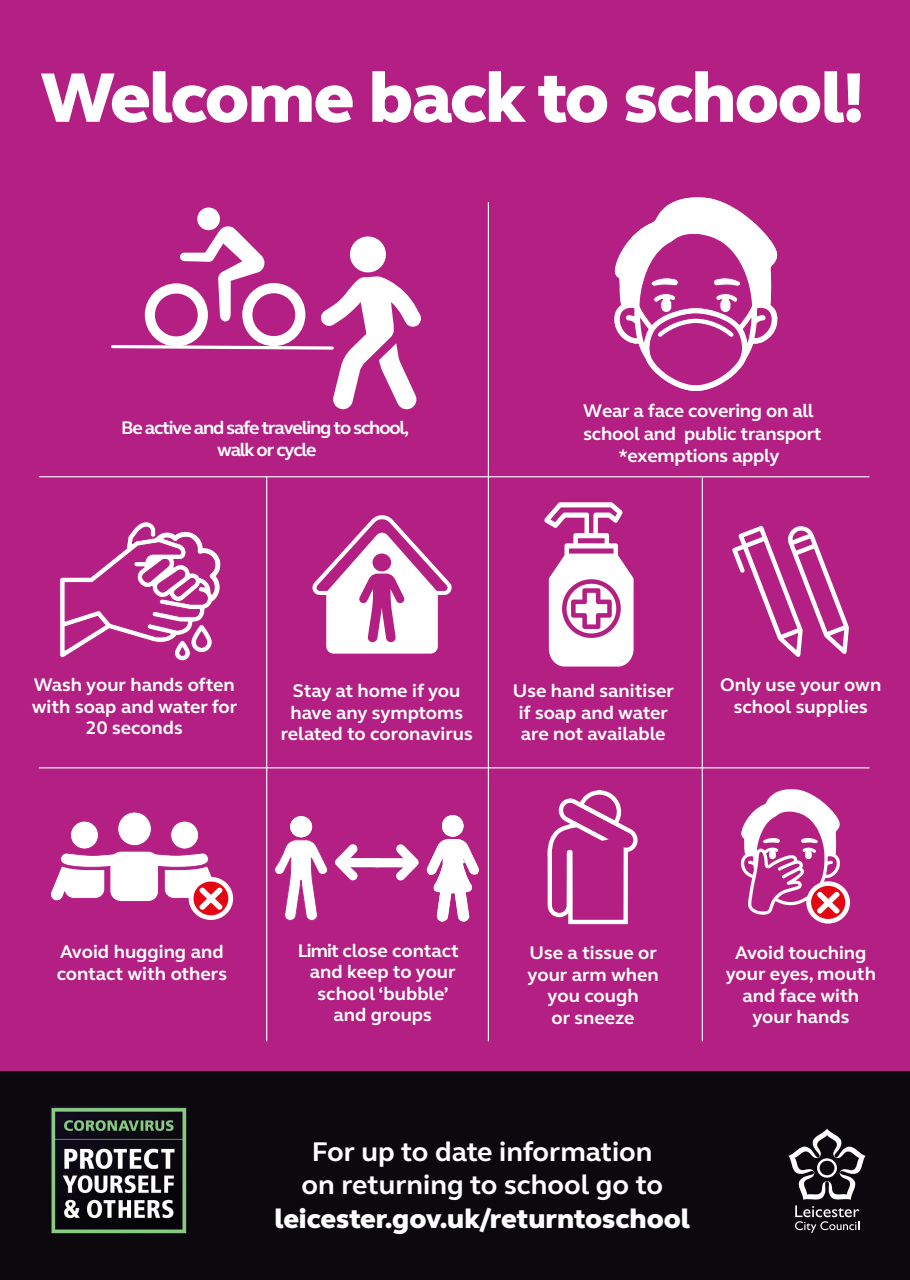
<style>
.page{position:relative;width:910px;height:1280px;background:#b31f82}
.page>*{position:absolute;margin:0;border:0;box-sizing:border-box;transform-origin:0 0}
.t1{font:800 71.85px "FS Elliot";letter-spacing:-.02em;color:#fff}
.t2{font:700 27.75px/33.3px "FS Elliot";color:#fff;text-align:center}
.t3{font:800 27.75px "FS Elliot";color:#fff}
.t4{font:700 18.75px/21.5px "FS Elliot";color:#fff;text-align:center}
.t5{font:700 18.75px/22.5px "FS Elliot";letter-spacing:-.065em;color:#fff;text-align:center}
</style>
<div class="page">
<div style="left:0;top:1071px;width:910px;height:209px;background:#0b090e"></div>
<img style="left:51px;top:1107px;width:136px;height:127px">
<svg style="left:788px;top:1129px;width:77px;height:104px"></svg>
<svg style="left:111px;top:207px;width:310px;height:202px"></svg>
<svg style="left:614px;top:197px;width:164px;height:194px"></svg>
<svg style="left:60px;top:522px;width:161px;height:139px"></svg>
<svg style="left:312px;top:515px;width:140px;height:139px"></svg>
<div style="left:372px;top:553px;width:19px;height:18px;background:#b31f82;border-radius:50%"></div>
<svg style="left:544px;top:502px;width:90px;height:164px"></svg>
<svg style="left:732px;top:526px;width:117px;height:131px"></svg>
<svg style="left:741px;top:789px;width:109px;height:134px"></svg>
<hr style="left:39px;top:476px;width:830px;height:1px;background:#fff">
<hr style="left:39px;top:767px;width:830px;height:1px;background:#fff">
<hr style="left:266px;top:477px;width:1px;height:564px;background:#fff">
<hr style="left:488px;top:202px;width:1px;height:839px;background:#fff">
<hr style="left:702px;top:478px;width:1px;height:563px;background:#fff">
<svg style="left:547px;top:790px;width:91px;height:135px"></svg>
<svg style="left:426px;top:815px;width:53px;height:107px"></svg>
<svg style="left:274px;top:816px;width:54px;height:105px"></svg>
<div style="left:290px;top:816px;width:22px;height:21px;background:#fff;border-radius:50%"></div>
<svg style="left:335px;top:844px;width:84px;height:36px"></svg>
<div style="left:118px;top:812px;width:33px;height:34px;background:#fff;border-radius:50%"></div>
<div style="left:117px;top:812px;width:35px;height:34px;border:1px solid #b31f82;border-radius:50%"></div>
<div style="left:171px;top:821px;width:28px;height:28px;background:#fff;border-radius:50%"></div>
<div style="left:170px;top:821px;width:29px;height:28px;border:1px solid #b31f82;border-radius:50%"></div>
<div style="left:70px;top:821px;width:28px;height:28px;background:#fff;border-radius:50%"></div>
<div style="left:70px;top:821px;width:29px;height:28px;border:1px solid #b31f82;border-radius:50%"></div>
<svg style="left:50px;top:851px;width:183px;height:69px"></svg>
<h1 class="t1" style="left:41px;top:49px;width:825px">Welcome back to school!</h1>
<p class="t5" style="left:121px;top:416px;width:289px">Be active and safe traveling to school, walk or cycle</p>
<p class="t4" style="left:583px;top:399px;width:240px;line-height:22.5px">Wear a face covering on all school and public transport *exemptions apply</p>
<p class="t4" style="left:32px;top:674px;width:207px">Wash your hands often with soap and water for<br>20 seconds</p>
<p class="t4" style="left:281px;top:680px;width:194px">Stay at home if you have any symptoms related to coronavirus</p>
<p class="t4" style="left:513px;top:680px;width:163px">Use hand sanitiser if soap and water are not available</p>
<p class="t4" style="left:720px;top:674px;width:163px">Only use your own school supplies</p>
<p class="t4" style="left:57px;top:941px;width:172px;text-align:left">Avoid hugging and contact with others</p>
<p class="t4" style="left:298px;top:939px;width:163px">Limit close contact and keep to your school ‘bubble’ and groups</p>
<p class="t4" style="left:528px;top:942px;width:133px">Use a tissue or your arm when you cough<br>or sneeze</p>
<p class="t4" style="left:726px;top:941px;width:152px">Avoid touching your eyes, mouth and face with your hands</p>
<h2 class="t2" style="left:301px;top:1135px;width:363px">For up to date information on returning to school go to</h2>
<h2 class="t3" style="left:275px;top:1200px;width:417px">leicester.gov.uk/returntoschool</h2>
</div>
